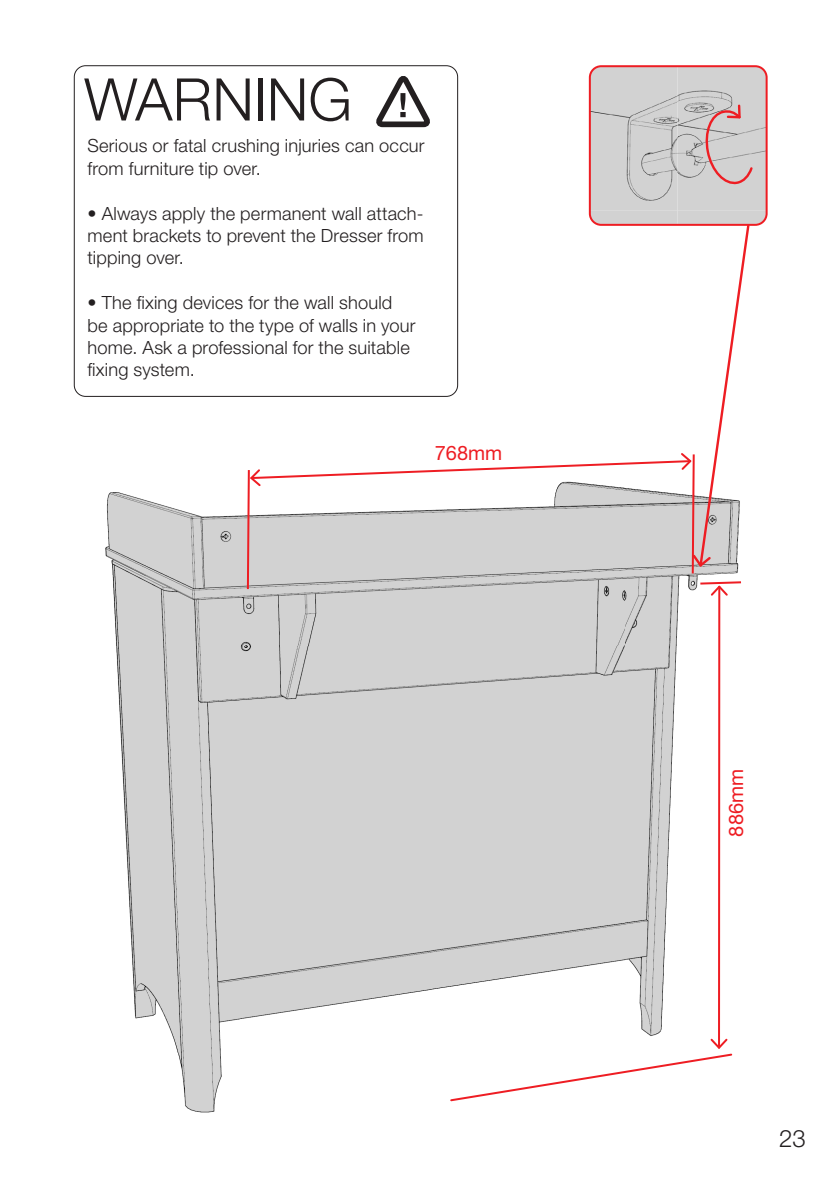
<style>
.page{position:relative;width:840px;height:1191px;background:#fff}
.page>*{position:absolute;margin:0;border:0;box-sizing:border-box;transform-origin:0 0}
.Brødtekst{font:300 58.8px "Helvetica Neue LT Std";color:#231f20}
.t1{font:300 24px "Helvetica Neue LT Std";color:#231f20}
.t2{font:20px "Helvetica Neue LT Std";color:#ee1d23}
.t3{font:300 18.2px/22.4px "Helvetica Neue LT Std";letter-spacing:.01em;color:#231f20}
</style>
<div class="page">
<img style="left:105px;top:492px;width:616px;height:426px">
<img style="left:130px;top:918px;width:110px;height:195px">
<img style="left:240px;top:918px;width:481px;height:118px">
<hr style="left:717px;top:586px;width:3px;height:461px;background:#ee1d23">
<svg style="left:450px;top:1037px;width:283px;height:65px"></svg>
<img style="left:591px;top:66px;width:175px;height:159px">
<div style="left:588px;top:65px;width:179px;height:161px;border:2px solid #ee1d23;border-radius:11px"></div>
<svg style="left:703px;top:103px;width:51px;height:82px;background:#d0bebe"></svg>
<svg style="left:376px;top:76px;width:54px;height:52px"></svg>
<svg style="left:246px;top:223px;width:504px;height:374px"></svg>
<p class="Brødtekst" style="left:84px;top:64px;width:269px">WARNING</p>
<p class="t3" style="left:87px;top:134px;width:338px">Serious or fatal crushing injuries can occur from furniture tip over.</p>
<p class="t3" style="left:87px;top:201px;width:337px;text-align:justify">• Always apply the permanent wall attach&shy;ment brackets to prevent the Dresser from tipping over.</p>
<p class="t3" style="left:87px;top:291px;width:329px">• The fixing devices for the wall should be appropriate to the type of walls in your home. Ask a professional for the suitable fixing system.</p>
<p class="t2" style="left:434px;top:441px;width:69px">768mm</p>
<p class="t2" style="left:723px;top:836px;width:69px;rotate:-90deg">886mm</p>
<h2 class="t1" style="left:778px;top:1124px;width:28px">23</h2>
</div>
